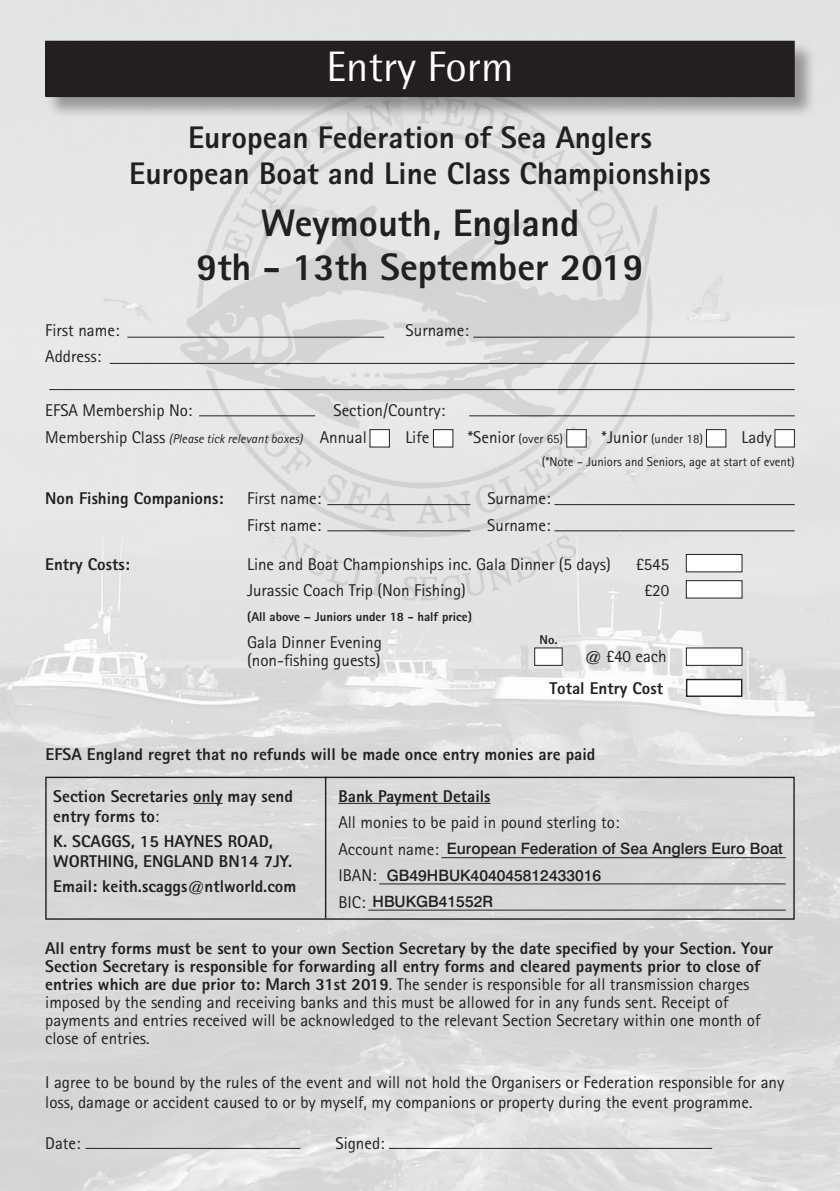
<style>
.page{position:relative;width:840px;height:1191px;background:#fff}
.page>*{position:absolute;margin:0;border:0;box-sizing:border-box;transform-origin:0 0}
.t1{font:42.6px "Rotis Semi Sans";color:#fff}
.t2{font:800 38.4px/44px "Rotis Sans Serif";color:#231f20;text-align:center}
.t3{font:800 31.2px/35.4px "Rotis Sans Serif";color:#231f20;text-align:center}
.t4{font:17px/18px "Rotis Sans Serif";color:#231f20}
.t5{font:800 17px/20.4px "Rotis Sans Serif";color:#231f20}
.t6{font:500 15.6px "Swiss 721 BT";color:#231f20}
.t7{font:12.8px "Rotis Sans Serif";color:#231f20}
.t8{font:italic 12.8px "Rotis Sans Serif";color:#231f20}
.t9{font:800 12.8px "Rotis Sans Serif";color:#231f20}
.s1{font-style:normal;font-size:17px}
.s2{font-size:17px}
.s3{font-weight:400}
.s4{font-family:"Rotis Sans Serif";font-weight:400;font-size:17px}
.s5{font-weight:800}
</style>
<div class="page">
<img style="left:0;top:0;width:839px;height:1191px">
<div style="left:46px;top:41px;width:770px;height:79px;background:#231f20;opacity:.4"></div>
<div style="left:46px;top:41px;width:747px;height:55px;background:#231f20"></div>
<div style="left:45px;top:41px;width:749px;height:56px;border:1px solid #231f20"></div>
<img style="left:178px;top:95px;width:486px;height:505px">
<hr style="left:127px;top:337px;width:257px;height:1px;background:#231f20">
<hr style="left:473px;top:337px;width:321px;height:1px;background:#231f20">
<hr style="left:110px;top:363px;width:684px;height:1px;background:#231f20">
<hr style="left:49px;top:389px;width:745px;height:1px;background:#231f20">
<hr style="left:199px;top:415px;width:116px;height:1px;background:#231f20">
<hr style="left:469px;top:415px;width:325px;height:1px;background:#231f20">
<div style="left:370px;top:429px;width:19px;height:18px;background:#fff"></div>
<div style="left:433px;top:429px;width:19px;height:18px;background:#fff"></div>
<div style="left:433px;top:429px;width:20px;height:18px;border:1px solid #231f20"></div>
<div style="left:566px;top:429px;width:20px;height:18px;background:#fff"></div>
<div style="left:566px;top:429px;width:20px;height:18px;border:1px solid #231f20"></div>
<div style="left:706px;top:429px;width:19px;height:18px;background:#fff"></div>
<div style="left:705px;top:429px;width:20px;height:18px;border:1px solid #231f20"></div>
<div style="left:774px;top:429px;width:20px;height:18px;background:#fff"></div>
<hr style="left:327px;top:504px;width:143px;height:1px;background:#231f20">
<hr style="left:554px;top:504px;width:240px;height:1px;background:#231f20">
<hr style="left:327px;top:530px;width:143px;height:1px;background:#231f20">
<hr style="left:554px;top:530px;width:240px;height:1px;background:#231f20">
<hr style="left:85px;top:1148px;width:215px;height:1px;background:#231f20">
<hr style="left:389px;top:1148px;width:322px;height:1px;background:#231f20">
<hr style="left:441px;top:857px;width:344px;height:1px;background:#231f20">
<hr style="left:379px;top:883px;width:406px;height:1px;background:#231f20">
<hr style="left:368px;top:909px;width:417px;height:1px;background:#231f20">
<div style="left:686px;top:554px;width:55px;height:18px;background:#fff"></div>
<div style="left:685px;top:554px;width:57px;height:18px;border:1px solid #231f20"></div>
<div style="left:686px;top:580px;width:55px;height:18px;background:#fff"></div>
<div style="left:685px;top:580px;width:57px;height:18px;border:1px solid #231f20"></div>
<div style="left:686px;top:648px;width:55px;height:17px;background:#fff"></div>
<div style="left:686px;top:679px;width:55px;height:17px;background:#fff"></div>
<div style="left:685px;top:679px;width:57px;height:18px;border:1px solid #231f20"></div>
<div style="left:534px;top:648px;width:28px;height:17px;background:#fff"></div>
<hr style="left:338px;top:803px;width:152px;height:1px;background:#231f20">
<svg style="left:193px;top:803px;width:29px;height:1px"></svg>
<div style="left:45px;top:776px;width:749px;height:143px;border:1px solid #231f20"></div>
<hr style="left:325px;top:776px;width:1px;height:142px;background:#231f20">
<h1 class="t1" style="left:326px;top:42px;width:188px">Entry Form</h1>
<h3 class="t3" style="left:129px;top:119px;width:582px">European Federation of Sea Anglers<br>European Boat and Line Class Championships</h3>
<h2 class="t2" style="left:196px;top:200px;width:449px">Weymouth, England<br>9th - 13th September 2019</h2>
<p class="t4" style="left:45px;top:321px;width:76px">First name:</p>
<p class="t4" style="left:405px;top:321px;width:65px">Surname:</p>
<p class="t4" style="left:45px;top:347px;width:57px">Address:</p>
<p class="t4" style="left:45px;top:401px;width:149px">EFSA Membership No:</p>
<p class="t4" style="left:333px;top:401px;width:113px">Section/Country:</p>
<p class="t8" style="left:45px;top:431px;width:323px"><span class="s1">Membership Class</span> (Please tick relevant boxes) <span class="s1">Annual</span></p>
<p class="t4" style="left:405px;top:428px;width:25px">Life</p>
<p class="t7" style="left:467px;top:431px;width:97px"><span class="s2">*Senior</span> (over 65)</p>
<p class="t7" style="left:601px;top:431px;width:103px"><span class="s2">*Junior</span> (under 18)</p>
<p class="t4" style="left:741px;top:428px;width:32px">Lady</p>
<p class="t7" style="left:541px;top:453px;width:254px">(*Note – Juniors and Seniors, age at start of event)</p>
<p class="t5" style="left:45px;top:488px;width:179px">Non Fishing Companions:</p>
<p class="t4" style="left:247px;top:489px;width:76px">First name:</p>
<p class="t4" style="left:487px;top:489px;width:65px">Surname:</p>
<p class="t4" style="left:247px;top:516px;width:76px">First name:</p>
<p class="t4" style="left:487px;top:516px;width:65px">Surname:</p>
<p class="t5" style="left:45px;top:553px;width:86px">Entry Costs:</p>
<p class="t4" style="left:247px;top:555px;width:365px">Line and Boat Championships inc. Gala Dinner (5 days)</p>
<p class="t4" style="left:635px;top:555px;width:35px">£545</p>
<p class="t4" style="left:247px;top:581px;width:220px">Jurassic Coach Trip (Non Fishing)</p>
<p class="t4" style="left:644px;top:581px;width:26px">£20</p>
<p class="t9" style="left:247px;top:609px;width:226px">(All above – Juniors under 18 - half price)</p>
<p class="t4" style="left:247px;top:633px;width:136px">Gala Dinner Evening (non-fishing guests)</p>
<p class="t9" style="left:539px;top:631px;width:19px">No.</p>
<p class="t4" style="left:584px;top:647px;width:83px">@ £40 each</p>
<p class="t5" style="left:549px;top:678px;width:115px">Total Entry Cost</p>
<p class="t5" style="left:45px;top:743px;width:551px">EFSA England regret that no refunds will be made once entry monies are paid</p>
<p class="t5" style="left:53px;top:785px;width:241px">Section Secretaries only may send entry forms to<span class="s3">:</span></p>
<p class="t5" style="left:53px;top:830px;width:240px">K. SCAGGS, 15 HAYNES ROAD,<br>WORTHING, ENGLAND BN14 7JY.</p>
<p class="t5" style="left:53px;top:875px;width:244px">Email: keith.scaggs@ntlworld.com</p>
<p class="t5" style="left:338px;top:785px;width:154px">Bank Payment Details</p>
<p class="t4" style="left:338px;top:809px;width:282px;line-height:26.6px">All monies to be paid in pound sterling to:<br>Account name:<br>IBAN:</p>
<p class="t6" style="left:338px;top:891px;width:156px"><span class="s4">BIC:</span> HBUKGB41552R</p>
<p class="t4" style="left:45px;top:939px;width:729px"><span class="s5">All entry forms must be sent to your own Section Secretary by the date specified by your Section. Your Section Secretary is responsible for forwarding all entry forms and cleared payments prior to close of entries which are due prior to: March 31st 2019</span>. The sender is responsible for all transmission charges imposed by the sending and receiving banks and this must be allowed for in any funds sent. Receipt of payments and entries received will be acknowledged to the relevant Section Secretary within one month of close of entries.</p>
<p class="t4" style="left:45px;top:1071px;width:740px;line-height:20.4px">I agree to be bound by the rules of the event and will not hold the Organisers or Federation responsible for any loss, damage or accident caused to or by myself, my companions or property during the event programme.</p>
<p class="t4" style="left:45px;top:1134px;width:37px">Date:</p>
<p class="t4" style="left:335px;top:1134px;width:51px">Signed:</p>
<p class="t6" style="left:446px;top:838px;width:337px">European Federation of Sea Anglers Euro Boat</p>
<p class="t6" style="left:386px;top:865px;width:216px">GB49HBUK404045812433016</p>
</div>
